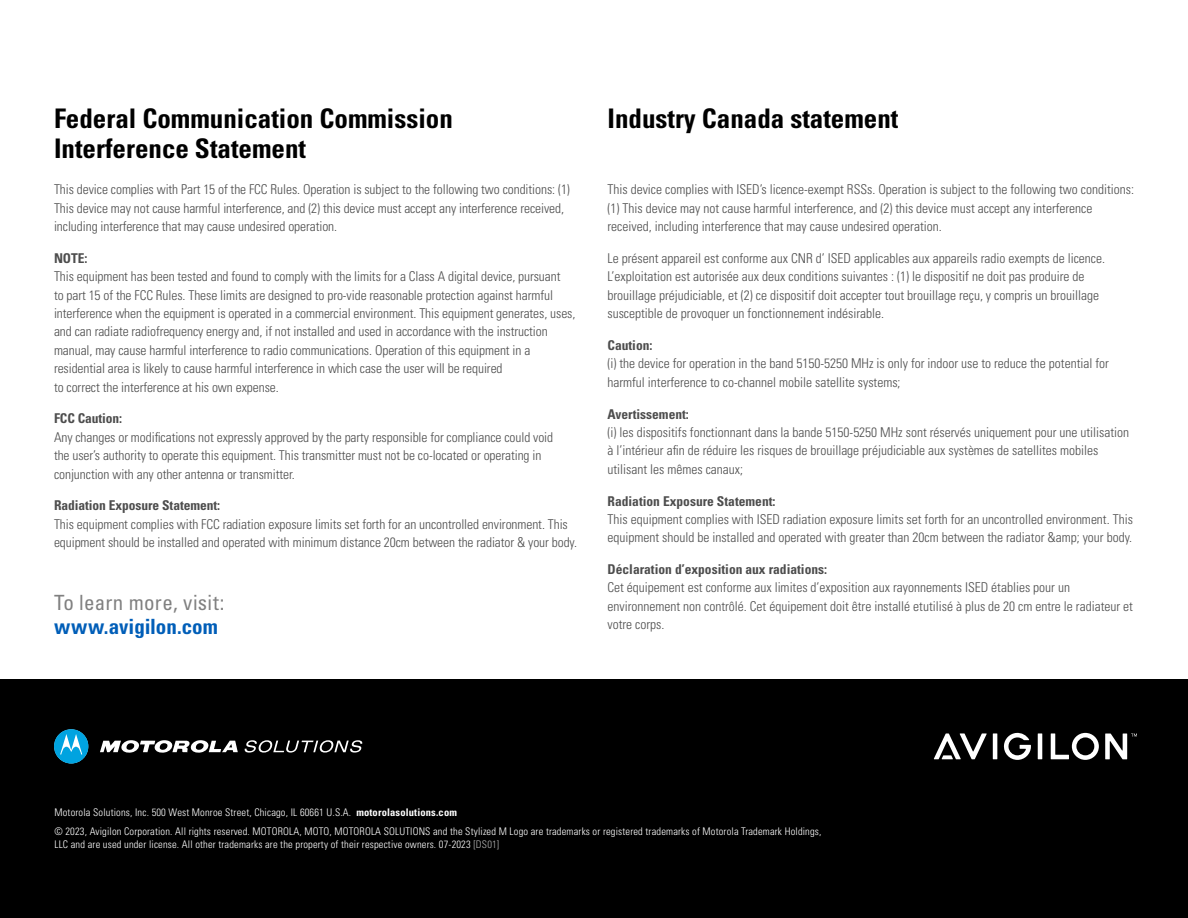
<style>
.page{position:relative;width:1188px;height:918px;background:#fff}
.page>*{position:absolute;margin:0;border:0;box-sizing:border-box;transform-origin:0 0}
.t1{font:700 condensed 27px/30px "Univers LT Std";color:#000}
.t2{font:condensed 21px "Univers LT Std";letter-spacing:.015em;color:#808080}
.t3{font:700 condensed 21px "Univers LT Std";color:#005eb8}
.t4{font:300 condensed 13.5px/18.3px "Univers LT Std";color:#4d4d4d}
.t5{font:700 condensed 13.5px "Univers LT Std";color:#4d4d4d}
.t6{font:300 condensed 10.5px/19.5px "Univers LT Std";letter-spacing:.015em;color:#fff}
.s1{font-weight:700}
.s2{color:#b3b3b3}
</style>
<div class="page">
<div style="left:0;top:679px;width:1188px;height:239px;background:#000"></div>
<svg style="left:100px;top:740px;width:138px;height:13px"></svg>
<svg style="left:54px;top:729px;width:34px;height:35px"></svg>
<svg style="left:245px;top:740px;width:117px;height:13px"></svg>
<hr style="left:993px;top:733px;width:4px;height:26px;background:#fff">
<hr style="left:1038px;top:733px;width:4px;height:26px;background:#fff">
<svg style="left:934px;top:733px;width:53px;height:26px"></svg>
<svg style="left:1051px;top:733px;width:48px;height:27px"></svg>
<svg style="left:1003px;top:732px;width:28px;height:28px"></svg>
<svg style="left:1105px;top:734px;width:32px;height:25px"></svg>
<h1 class="t1" style="left:54px;top:103px;width:400px">Federal Communication Commission<br>Interference Statement</h1>
<p class="t4" style="left:54px;top:180px;width:517px">This device complies with Part 15 of the FCC Rules. Operation is subject to the following two conditions: (1)<br>This device may not cause harmful interference, and (2) this device must accept any interference received, including interference that may cause undesired operation.</p>
<p class="t5" style="left:54px;top:250px;width:35px">NOTE:</p>
<p class="t4" style="left:54px;top:267px;width:523px">This equipment has been tested and found to comply with the limits for a Class A digital device, pursuant<br>to part 15 of the FCC Rules. These limits are designed to pro-vide reasonable protection against harmful interference when the equipment is operated in a commercial environment. This equipment generates, uses, and can radiate radiofrequency energy and, if not installed and used in accordance with the instruction manual, may cause harmful interference to radio communications. Operation of this equipment in a residential area is likely to cause harmful interference in which case the user will be required<br>to correct the interference at his own expense.</p>
<p class="t5" style="left:54px;top:410px;width:70px">FCC Caution:</p>
<p class="t4" style="left:54px;top:428px;width:501px">Any changes or modifications not expressly approved by the party responsible for compliance could void the user’s authority to operate this equipment. This transmitter must not be co-located or operating in conjunction with any other antenna or transmitter.</p>
<p class="t5" style="left:54px;top:497px;width:168px">Radiation Exposure Statement:</p>
<p class="t4" style="left:54px;top:515px;width:525px">This equipment complies with FCC radiation exposure limits set forth for an uncontrolled environment. This equipment should be installed and operated with minimum distance 20cm between the radiator &amp; your body.</p>
<h2 class="t2" style="left:54px;top:589px;width:172px">To learn more, visit:</h2>
<h2 class="t3" style="left:54px;top:613px;width:166px">www.avigilon.com</h2>
<h1 class="t1" style="left:608px;top:103px;width:292px">Industry Canada statement</h1>
<p class="t4" style="left:608px;top:180px;width:528px">This device complies with ISED’s licence-exempt RSSs. Operation is subject to the following two conditions: (1) This device may not cause harmful interference, and (2) this device must accept any interference received, including interference that may cause undesired operation.</p>
<p class="t4" style="left:608px;top:249px;width:499px">Le présent appareil est conforme aux CNR d’ ISED applicables aux appareils radio exempts de licence.<br>L’exploitation est autorisée aux deux conditions suivantes : (1) le dispositif ne doit pas produire de brouillage préjudiciable, et (2) ce dispositif doit accepter tout brouillage reçu, y compris un brouillage susceptible de provoquer un fonctionnement indésirable.</p>
<p class="t5" style="left:608px;top:337px;width:47px">Caution:</p>
<p class="t4" style="left:608px;top:354px;width:503px">(i) the device for operation in the band 5150-5250 MHz is only for indoor use to reduce the potential for harmful interference to co-channel mobile satellite systems;</p>
<p class="t5" style="left:608px;top:405px;width:83px">Avertissement:</p>
<p class="t4" style="left:608px;top:423px;width:523px">(i) les dispositifs fonctionnant dans la bande 5150-5250 MHz sont réservés uniquement pour une utilisation à l’intérieur afin de réduire les risques de brouillage préjudiciable aux systèmes de satellites mobiles utilisant les mêmes canaux;</p>
<p class="t5" style="left:608px;top:492px;width:170px">Radiation Exposure Statement:</p>
<p class="t4" style="left:608px;top:510px;width:527px">This equipment complies with ISED radiation exposure limits set forth for an uncontrolled environment. This equipment should be installed and operated with greater than 20cm between the radiator &amp;amp; your body.</p>
<p class="t5" style="left:608px;top:561px;width:221px">Déclaration d’exposition aux radiations:</p>
<p class="t4" style="left:608px;top:579px;width:527px">Cet équipement est conforme aux limites d’exposition aux rayonnements ISED établies pour un environnement non contrôlé. Cet équipement doit être installé etutilisé à plus de 20 cm entre le radiateur et votre corps.</p>
<p class="t6" style="left:54px;top:803px;width:769px">Motorola Solutions, Inc. 500 West Monroe Street, Chicago, IL 60661 U.S.A. <span class="s1">motorolasolutions.com<br></span>© 2023, Avigilon Corporation. All rights reserved. MOTOROLA, MOTO, MOTOROLA SOLUTIONS and the Stylized M Logo are trademarks or registered trademarks of Motorola Trademark Holdings,</p>
<p class="t6" style="left:54px;top:835px;width:446px">LLC and are used under license. All other trademarks are the property of their respective owners. 07-2023 <span class="s2">[DS01]</span></p>
</div>
